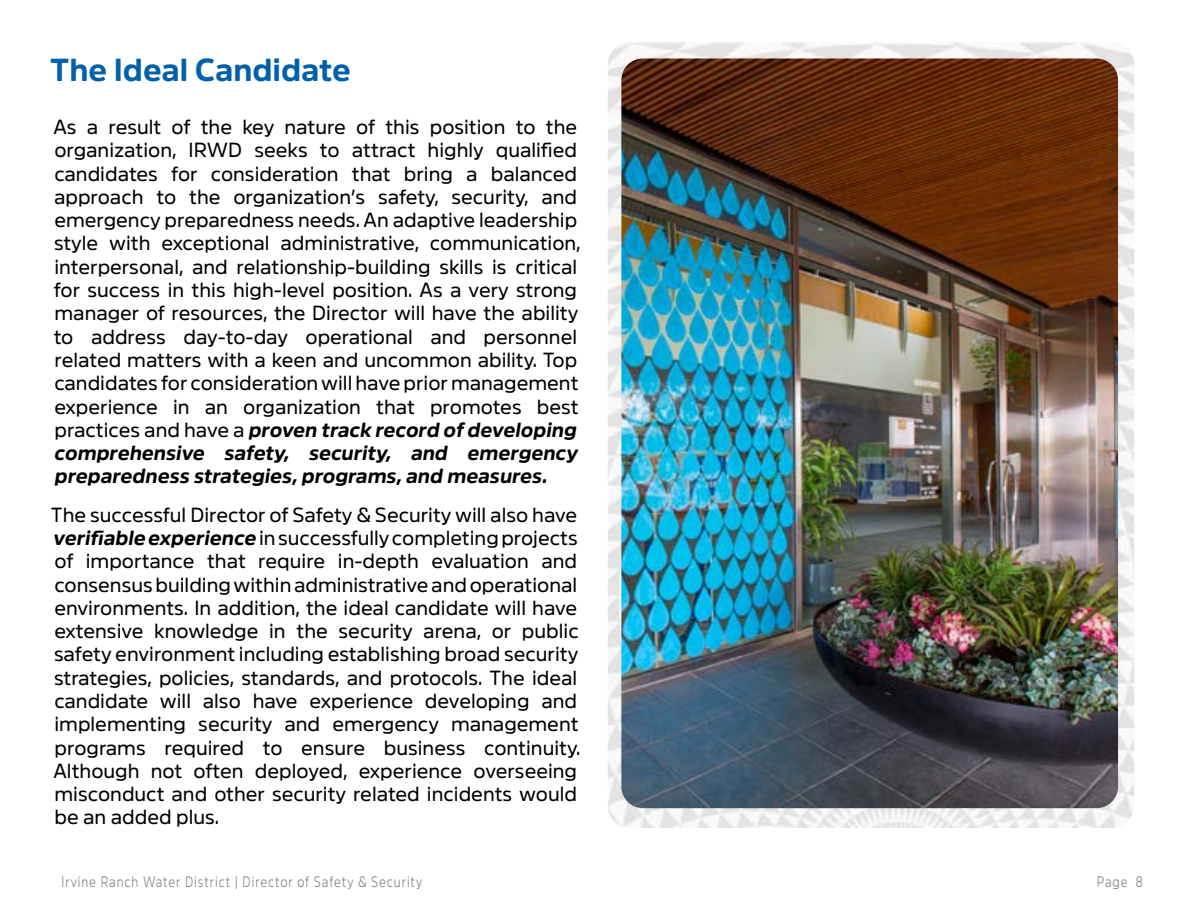
<style>
.page{position:relative;width:1188px;height:918px;background:#fff}
.page>*{position:absolute;margin:0;border:0;box-sizing:border-box;transform-origin:0 0}
.t1{font:700 31.5px "Amsi Pro Normal";color:#0060aa}
.t2{font:20.25px/23.2px "Amsi Pro Normal";color:#000}
.t3{font:300 15px "Amsi Pro Normal";letter-spacing:.08em;color:#808285;scale:.8 1}
.s1{font-weight:700;font-style:italic}
</style>
<div class="page">
<img style="left:608px;top:42px;width:526px;height:786px">
<img style="left:621px;top:58px;width:497px;height:750px">
<h1 class="t1" style="left:50px;top:44px;width:302px">The Ideal Candidate</h1>
<p class="t2" style="left:54px;top:113px;width:529px">As a result of the key nature of this position to the organization, IRWD seeks to attract highly qualified candidates for consideration that bring a balanced approach to the organization’s safety, security, and emergency preparedness needs. An adaptive leadership style with exceptional administrative, communication, interpersonal, and relationship-building skills is critical for success in this high-level position. As a very strong manager of resources, the Director will have the ability to address day-to-day operational and personnel related matters with a keen and uncommon ability. Top candidates for consideration will have prior management experience in an organization that promotes best practices and have a <span class="s1">proven track record of developing comprehensive safety, security, and emergency preparedness strategies, programs, and measures.</span></p>
<p class="t2" style="left:51px;top:500px;width:531px">The successful Director of Safety &amp; Security will also have <span class="s1">verifiable experience</span> in successfully completing projects of importance that require in-depth evaluation and consensus building within administrative and operational environments. In addition, the ideal candidate will have extensive knowledge in the security arena, or public safety environment including establishing broad security strategies, policies, standards, and protocols. The ideal candidate will also have experience developing and implementing security and emergency management programs required to ensure business continuity.<br>Although not often deployed, experience overseeing misconduct and other security related incidents would be an added plus.</p>
<p class="t3" style="left:62px;top:869px;width:452px">Irvine Ranch Water District | Director of Safety &amp; Security</p>
<p class="t3" style="left:1097px;top:869px;width:59px">Page 8</p>
</div>
